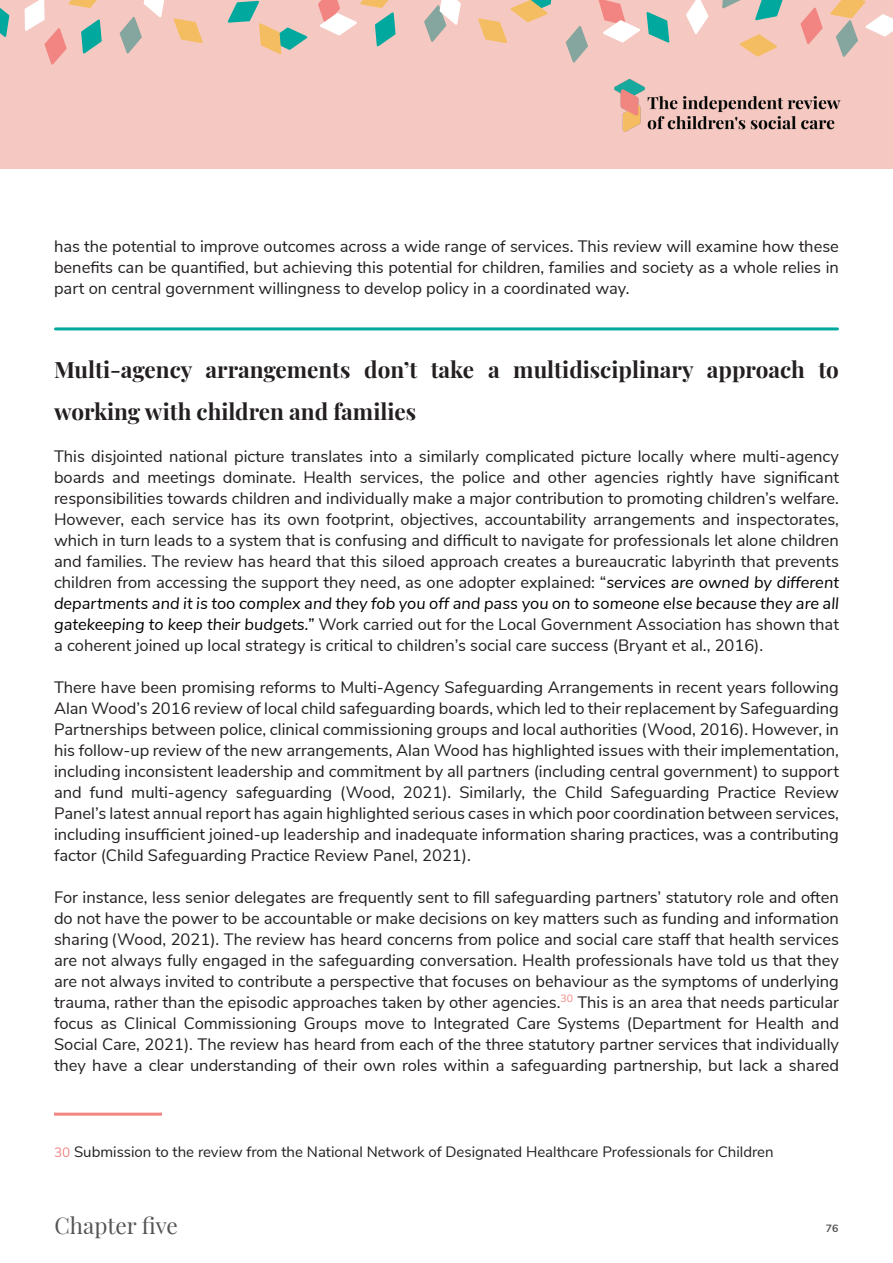
<style>
.page{position:relative;width:893px;height:1263px;background:#fff}
.page>*{position:absolute;margin:0;border:0;box-sizing:border-box;transform-origin:0 0}
.Heading_2{font:700 22.5px/42px "Playfair Display";color:#231f20}
.t1{font:22.5px "Playfair Display";color:#545454}
.Body{font:16.5px/21px "Nunito Sans";color:#231f20;text-align:justify}
.Footnote_Long{font:15px "Nunito Sans";color:#231f20}
.t2{font:700 10.5px "Nunito Sans";color:#545454}
.s1{font-style:italic;color:#000}
.s2{font-size:13.5px;color:#f28582}
</style>
<div class="page">
<div style="left:0;top:0;width:893px;height:169px;background:#f5c9c2"></div>
<svg style="left:173px;top:18px;width:30px;height:25px"></svg>
<svg style="left:120px;top:0;width:44px;height:54px"></svg>
<svg style="left:228px;top:1px;width:79px;height:53px"></svg>
<svg style="left:646px;top:12px;width:23px;height:31px"></svg>
<svg style="left:424px;top:0;width:37px;height:42px"></svg>
<svg style="left:318px;top:0;width:78px;height:47px"></svg>
<svg style="left:478px;top:0;width:74px;height:43px"></svg>
<svg style="left:598px;top:0;width:42px;height:43px"></svg>
<svg style="left:800px;top:7px;width:23px;height:37px"></svg>
<svg style="left:830px;top:0;width:63px;height:57px"></svg>
<svg style="left:25px;top:0;width:77px;height:65px"></svg>
<svg style="left:0;top:8px;width:9px;height:29px"></svg>
<svg style="left:722px;top:0;width:19px;height:9px"></svg>
<svg style="left:740px;top:34px;width:37px;height:23px"></svg>
<svg style="left:686px;top:0;width:22px;height:34px"></svg>
<svg style="left:755px;top:0;width:28px;height:20px"></svg>
<svg style="left:566px;top:26px;width:22px;height:37px"></svg>
<img style="left:615px;top:80px;width:226px;height:52px">
<hr style="left:54px;top:1113px;width:108px;height:3px;background:#f28582">
<hr style="left:56px;top:327px;width:781px;height:3px;background:#00a89e">
<p class="Body" style="left:54px;top:235px;width:786px">has the potential to improve outcomes across a wide range of services. This review will examine how these benefits can be quantified, but achieving this potential for children, families and society as a whole relies in part on central government willingness to develop policy in a coordinated way.</p>
<p class="Heading_2" style="left:54px;top:347px;width:786px">Multi-agency arrangements don’t take a multidisciplinary approach to working with children and families</p>
<p class="Body" style="left:54px;top:445px;width:786px">This disjointed national picture translates into a similarly complicated picture locally where multi-agency boards and meetings dominate. Health services, the police and other agencies rightly have significant responsibilities towards children and individually make a major contribution to promoting children’s welfare.<br>However, each service has its own footprint, objectives, accountability arrangements and inspectorates, which in turn leads to a system that is confusing and difficult to navigate for professionals let alone children and families. The review has heard that this siloed approach creates a bureaucratic labyrinth that prevents children from accessing the support they need, as one adopter explained: “<span class="s1">services are owned by different departments and it is too complex and they fob you off and pass you on to someone else because they are all gatekeeping to keep their budgets.”</span> Work carried out for the Local Government Association has shown that a coherent joined up local strategy is critical to children’s social care success (Bryant et al., 2016).</p>
<p class="Body" style="left:54px;top:676px;width:786px">There have been promising reforms to Multi-Agency Safeguarding Arrangements in recent years following Alan Wood’s 2016 review of local child safeguarding boards, which led to their replacement by Safeguarding Partnerships between police, clinical commissioning groups and local authorities (Wood, 2016). However, in his follow-up review of the new arrangements, Alan Wood has highlighted issues with their implementation, including inconsistent leadership and commitment by all partners (including central government) to support and fund multi-agency safeguarding (Wood, 2021). Similarly, the Child Safeguarding Practice Review Panel’s latest annual report has again highlighted serious cases in which poor coordination between services, including insufficient joined-up leadership and inadequate information sharing practices, was a contributing factor (Child Safeguarding Practice Review Panel, 2021).</p>
<p class="Body" style="left:54px;top:886px;width:786px">For instance, less senior delegates are frequently sent to fill safeguarding partners’ statutory role and often do not have the power to be accountable or make decisions on key matters such as funding and information sharing (Wood, 2021). The review has heard concerns from police and social care staff that health services are not always fully engaged in the safeguarding conversation. Health professionals have told us that they are not always invited to contribute a perspective that focuses on behaviour as the symptoms of underlying trauma, rather than the episodic approaches taken by other agencies.<sup>30</sup> This is an area that needs particular focus as Clinical Commissioning Groups move to Integrated Care Systems (Department for Health and Social Care, 2021). The review has heard from each of the three statutory partner services that individually they have a clear understanding of their own roles within a safeguarding partnership, but lack a shared</p>
<p class="Footnote_Long" style="left:54px;top:1140px;width:721px"><span class="s2">30</span> Submission to the review from the National Network of Designated Healthcare Professionals for Children</p>
<h1 class="t1" style="left:54px;top:1208px;width:125px">Chapter five</h1>
<p class="t2" style="left:826px;top:1221px;width:14px">76</p>
</div>
